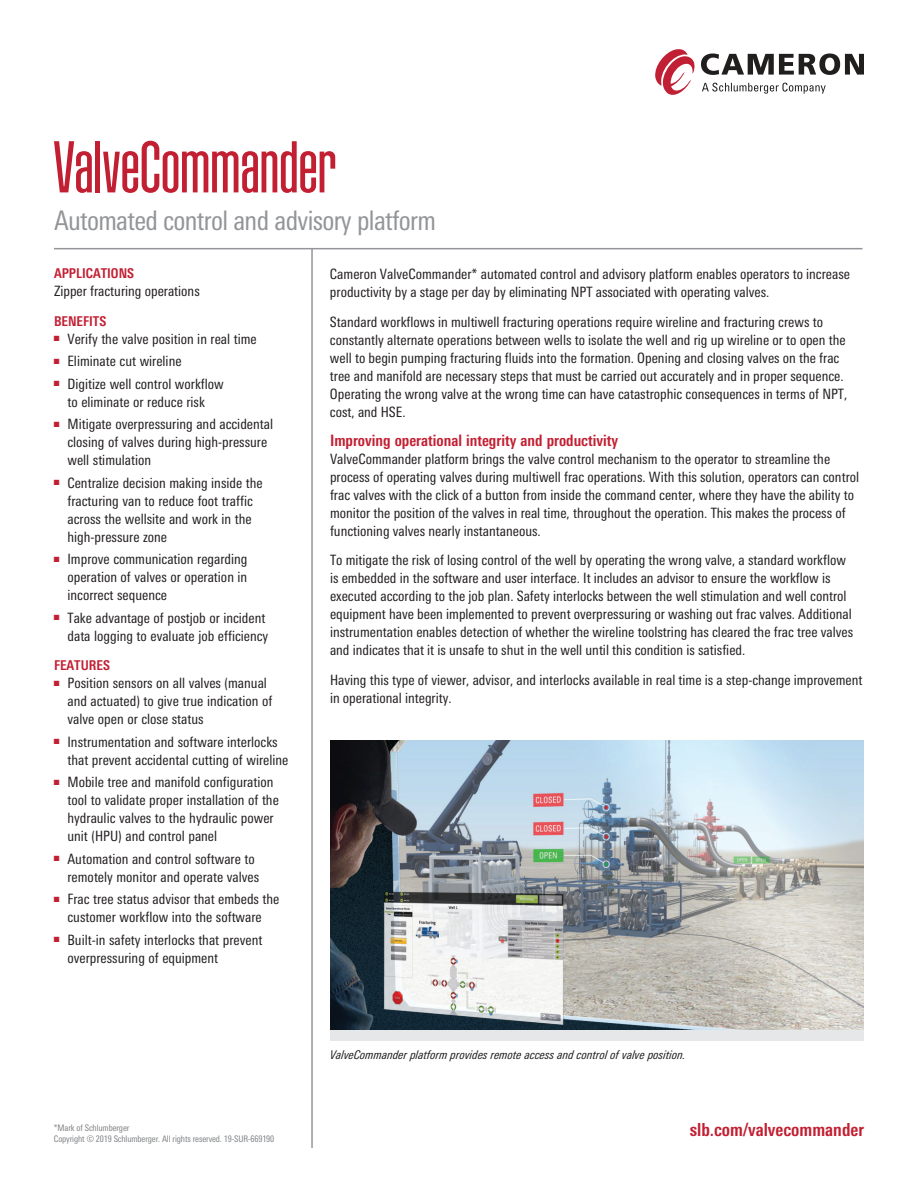
<style>
.page{position:relative;width:918px;height:1188px;background:#fff}
.page>*{position:absolute;margin:0;border:0;box-sizing:border-box;transform-origin:0 0}
.t1{font:300 72px "Schlumberger Con";letter-spacing:-.04em;color:#c21f32}
.t2{font:condensed 27px "Univers Next Pro";letter-spacing:-.025em;color:#939598}
.t3{font:700 condensed 18px "Univers Next Pro";color:#c21f32}
.t4{font:700 condensed 15.75px "Univers Next Pro";color:#c21f32}
.t5{font:condensed 14.25px/18px "Univers Next Pro";color:#231f20}
.t6{font:700 condensed 13.5px "Univers Next Pro";color:#c21f32}
.t7{font:italic condensed 12px "Univers Next Pro";color:#231f20}
.t8{font:condensed 9px/10.5px "Univers Next Pro";letter-spacing:-.015em;color:#808285}
</style>
<div class="page">
<svg style="left:655px;top:49px;width:209px;height:46px"></svg>
<div style="left:330px;top:740px;width:534px;height:301px;background:#e6e7e9"></div>
<img style="left:330px;top:740px;width:534px;height:289px">
<hr style="left:54px;top:248px;width:808px;height:1px;background:#939598">
<hr style="left:311px;top:248px;width:2px;height:900px;background:#939598">
<h1 class="t1" style="left:54px;top:131px;width:286px">ValveCommander</h1>
<h2 class="t2" style="left:54px;top:205px;width:383px">Automated control and advisory platform</h2>
<p class="t6" style="left:54px;top:265px;width:82px">APPLICATIONS</p>
<p class="t5" style="left:54px;top:282px;width:147px">Zipper fracturing operations</p>
<p class="t6" style="left:54px;top:313px;width:54px">BENEFITS</p>
<p class="t5" style="left:54px;top:330px;width:204px"><sup>■</sup> Verify the valve position in real time</p>
<p class="t5" style="left:54px;top:352px;width:129px"><sup>■</sup> Eliminate cut wireline</p>
<p class="t5" style="left:54px;top:375px;width:171px;text-align:center"><sup>■</sup> Digitize well control workflow to eliminate or reduce risk</p>
<p class="t5" style="left:68px;top:415px;width:207px;text-indent:-14px"><sup>■</sup> Mitigate overpressuring and accidental closing of valves during high-pressure well stimulation</p>
<p class="t5" style="left:68px;top:474px;width:197px;text-indent:-14px"><sup>■</sup> Centralize decision making inside the fracturing van to reduce foot traffic across the wellsite and work in the high-pressure zone</p>
<p class="t5" style="left:68px;top:550px;width:182px;text-align:justify;text-indent:-14px"><sup>■</sup> Improve communication regarding operation of valves or operation in incorrect sequence</p>
<p class="t5" style="left:54px;top:609px;width:216px;text-align:right"><sup>■</sup> Take advantage of postjob or incident data logging to evaluate job efficiency</p>
<p class="t6" style="left:54px;top:657px;width:57px">FEATURES</p>
<p class="t5" style="left:68px;top:674px;width:206px;text-indent:-14px"><sup>■</sup> Position sensors on all valves (manual and actuated) to give true indication of valve open or close status</p>
<p class="t5" style="left:68px;top:732px;width:222px;text-indent:-14px"><sup>■</sup> Instrumentation and software interlocks that prevent accidental cutting of wireline</p>
<p class="t5" style="left:68px;top:773px;width:213px;text-indent:-14px"><sup>■</sup> Mobile tree and manifold configuration tool to validate proper installation of the hydraulic valves to the hydraulic power unit (HPU) and control panel</p>
<p class="t5" style="left:68px;top:849px;width:193px;text-indent:-14px"><sup>■</sup> Automation and control software to remotely monitor and operate valves</p>
<p class="t5" style="left:54px;top:890px;width:227px;text-align:center"><sup>■</sup> Frac tree status advisor that embeds the customer workflow into the software</p>
<p class="t5" style="left:68px;top:930px;width:196px;text-indent:-14px"><sup>■</sup> Built-in safety interlocks that prevent overpressuring of equipment</p>
<p class="t8" style="left:54px;top:1123px;width:222px">*Mark of Schlumberger<br>Copyright © 2019 Schlumberger. All rights reserved. 19-SUR-669190</p>
<p class="t5" style="left:330px;top:265px;width:522px">Cameron ValveCommander* automated control and advisory platform enables operators to increase productivity by a stage per day by eliminating NPT associated with operating valves.</p>
<p class="t5" style="left:330px;top:313px;width:519px">Standard workflows in multiwell fracturing operations require wireline and fracturing crews to constantly alternate operations between wells to isolate the well and rig up wireline or to open the well to begin pumping fracturing fluids into the formation. Opening and closing valves on the frac tree and manifold are necessary steps that must be carried out accurately and in proper sequence.<br>Operating the wrong valve at the wrong time can have catastrophic consequences in terms of NPT, cost, and HSE.</p>
<p class="t4" style="left:330px;top:431px;width:290px">Improving operational integrity and productivity</p>
<p class="t5" style="left:330px;top:450px;width:531px">ValveCommander platform brings the valve control mechanism to the operator to streamline the process of operating valves during multiwell frac operations. With this solution, operators can control frac valves with the click of a button from inside the command center, where they have the ability to monitor the position of the valves in real time, throughout the operation. This makes the process of functioning valves nearly instantaneous.</p>
<p class="t5" style="left:330px;top:551px;width:525px">To mitigate the risk of losing control of the well by operating the wrong valve, a standard workflow is embedded in the software and user interface. It includes an advisor to ensure the workflow is executed according to the job plan. Safety interlocks between the well stimulation and well control equipment have been implemented to prevent overpressuring or washing out frac valves. Additional instrumentation enables detection of whether the wireline toolstring has cleared the frac tree valves and indicates that it is unsafe to shut in the well until this condition is satisfied.</p>
<p class="t5" style="left:330px;top:671px;width:534px">Having this type of viewer, advisor, and interlocks available in real time is a step-change improvement in operational integrity.</p>
<p class="t7" style="left:330px;top:1048px;width:357px">ValveCommander platform provides remote access and control of valve position.</p>
<p class="t3" style="left:690px;top:1119px;width:176px">slb.com/valvecommander</p>
</div>
